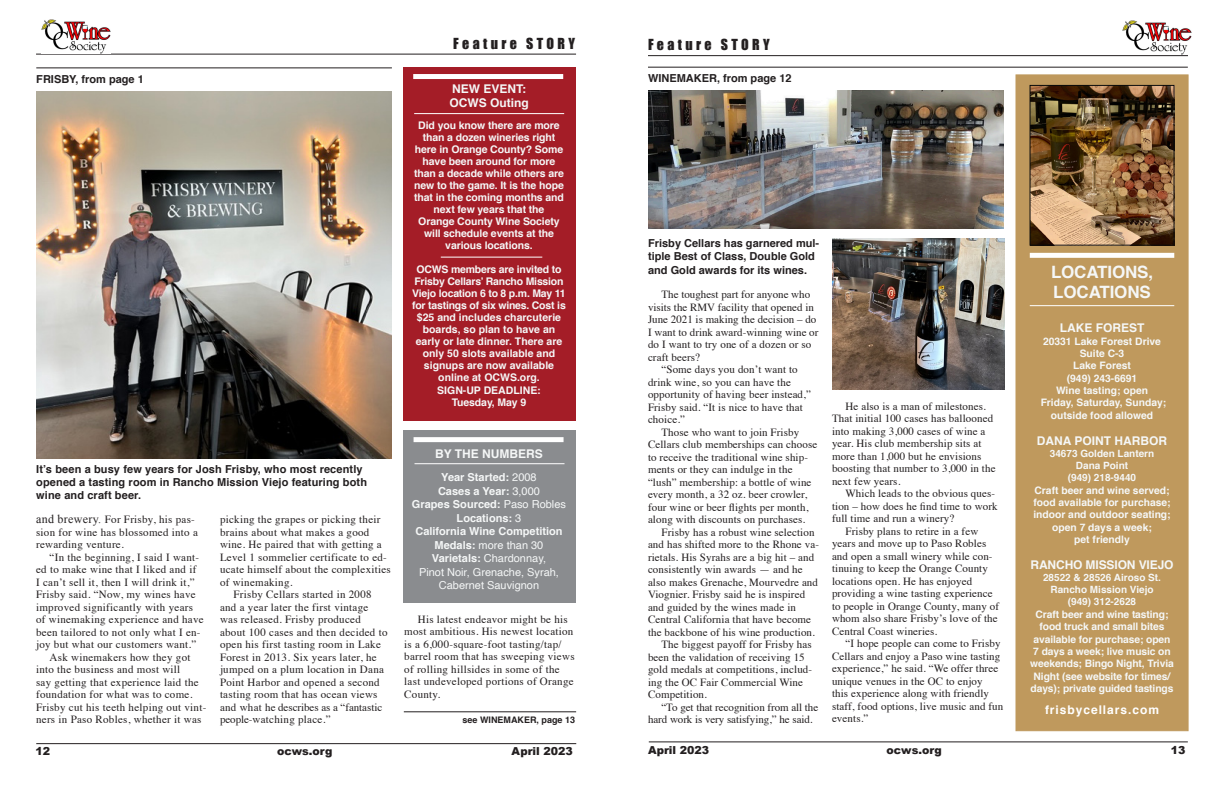
<style>
.page{position:relative;width:1224px;height:792px;background:#fff}
.page>*{position:absolute;margin:0;border:0;box-sizing:border-box;transform-origin:0 0}
.t1{font:700 17px "Helvetica";letter-spacing:-.01em;color:#f5f7f7}
.t2{font:14px "Impact";letter-spacing:.24em;color:#231f20}
.t3{font:700 12px/14.4px "Helvetica";color:#f5f7f7}
.t4{font:700 12px "Helvetica";letter-spacing:.08em;color:#fff}
.t5{font:11px/12.5px "Times";letter-spacing:.01em;color:#231f20}
.t6{font:700 11px/13.2px "Helvetica";letter-spacing:.005em;color:#231f20}
.t7{font:700 11px/13.5px "Helvetica";color:#f5f7f7;text-align:center}
.t8{font:900 11px "Arial";color:#231f20}
.t9{font:700 10.5px/12.1px "Helvetica";letter-spacing:-.01em;color:#f5f7f7;text-align:center}
.t10{font:700 10.3px/12.4px "Helvetica";color:#f5f7f7;text-align:center}
.t11{font:700 10px "Helvetica";color:#f5f7f7}
.t12{font:700 9px "Helvetica";color:#231f20}
.s1{font-family:"Times New Roman";font-size:12px}
.s2{font-weight:400}
</style>
<div class="page">
<hr style="left:648px;top:55px;width:540px;height:1px;background:#231f20">
<img style="left:1122px;top:21px;width:70px;height:34px">
<hr style="left:36px;top:54px;width:540px;height:1px;background:#231f20">
<img style="left:41px;top:19px;width:69px;height:34px">
<hr style="left:36px;top:743px;width:540px;height:1px;background:#231f20">
<hr style="left:649px;top:742px;width:539px;height:1px;background:#231f20">
<img style="left:832px;top:239px;width:172px;height:150px">
<hr style="left:36px;top:68px;width:356px;height:1px;background:#231f20">
<img style="left:36px;top:91px;width:356px;height:368px">
<div style="left:403px;top:430px;width:172px;height:172px;background:#8a8c8f"></div>
<hr style="left:415px;top:463px;width:150px;height:1px;background:#fff">
<div style="left:414px;top:437px;width:150px;height:5px;background:#fff"></div>
<hr style="left:404px;top:712px;width:172px;height:1px;background:#231f20">
<hr style="left:648px;top:67px;width:540px;height:1px;background:#231f20">
<div style="left:1016px;top:74px;width:173px;height:657px;background:#bf995d;border:1px solid #bf995d"></div>
<img style="left:1032px;top:87px;width:140px;height:156px">
<div style="left:1030px;top:85px;width:144px;height:160px;border:1px solid #0a0b0b"></div>
<img style="left:648px;top:90px;width:356px;height:139px">
<div style="left:403px;top:67px;width:172px;height:353px;background:#a41d27"></div>
<hr style="left:414px;top:113px;width:150px;height:1px;background:#fff">
<div style="left:413px;top:74px;width:150px;height:5px;background:#fff"></div>
<div style="left:1030px;top:253px;width:144px;height:5px;background:#fff"></div>
<hr style="left:1030px;top:305px;width:144px;height:1px;background:#fff">
<hr style="left:441px;top:257px;width:101px;height:1px;background:#fff">
<p class="t6" style="left:36px;top:73px;width:109px">FRISBY, from page 1</p>
<p class="t6" style="left:36px;top:463px;width:332px">It’s been a busy few years for Josh Frisby, who most recently opened a tasting room in Rancho Mission Viejo featuring both wine and craft beer.</p>
<p class="t5" style="left:220px;top:512px;width:172px">picking the grapes or picking their brains about what makes a good wine. He paired that with getting a<br>Level 1 sommelier certificate to ed&shy;ucate himself about the complexities of winemaking.</p>
<p class="t5" style="left:220px;top:587px;width:169px;text-indent:14px">Frisby Cellars started in 2008 and a year later the first vintage was released. Frisby produced about 100 cases and then decided to open his first tasting room in Lake<br>Forest in 2013. Six years later, he jumped on a plum location in Dana<br>Point Harbor and opened a second tasting room that has ocean views and what he describes as a “fantastic people-watching place.”</p>
<p class="t5" style="left:36px;top:512px;width:163px"><span class="s1">and brewery.</span> For Frisby, his pas&shy;sion for wine has blossomed into a rewarding venture.</p>
<p class="t5" style="left:36px;top:550px;width:169px;text-indent:14px">“In the beginning, I said I want&shy;ed to make wine that I liked and if<br>I can’t sell it, then I will drink it,” Frisby said. “Now, my wines have improved significantly with years of winemaking experience and have been tailored to not only what I en&shy;joy but what our customers want.”</p>
<p class="t5" style="left:36px;top:650px;width:172px;text-indent:14px">Ask winemakers how they got into the business and most will<br>say getting that experience laid the foundation for what was to come.<br>Frisby cut his teeth helping out vint&shy;ners in Paso Robles, whether it was</p>
<p class="t2" style="left:453px;top:33px;width:123px">Feature STORY</p>
<p class="t2" style="left:648px;top:34px;width:123px">Feature STORY</p>
<p class="t6" style="left:648px;top:72px;width:145px">WINEMAKER, from page 12</p>
<p class="t3" style="left:449px;top:82px;width:81px">NEW EVENT:<br>OCWS Outing</p>
<p class="t9" style="left:414px;top:120px;width:151px">Did you know there are more than a dozen wineries right here in Orange County? Some have been around for more than a decade while others are new to the game. It is the hope that in the coming months and next few years that the<br>Orange County Wine Society will schedule events at the various locations.</p>
<p class="t9" style="left:412px;top:264px;width:155px">OCWS members are invited to<br>Frisby Cellars’ Rancho Mission<br>Viejo location 6 to 8 p.m. May 11 for tastings of six wines. Cost is $25 and includes charcuterie boards, so plan to have an early or late dinner. There are only 50 slots available and signups are now available online at OCWS.org.<br>SIGN-UP DEADLINE:<br>Tuesday, May 9</p>
<p class="t1" style="left:1051px;top:258px;width:104px">LOCATIONS,</p>
<p class="t6" style="left:648px;top:237px;width:173px">Frisby Cellars has garnered mul&shy;tiple Best of Class, Double Gold and Gold awards for its wines.</p>
<p class="t1" style="left:1053px;top:278px;width:99px">LOCATIONS</p>
<p class="t3" style="left:1060px;top:321px;width:86px">LAKE FOREST</p>
<p class="t10" style="left:1043px;top:335px;width:119px">20331 Lake Forest Drive</p>
<p class="t10" style="left:1080px;top:347px;width:46px">Suite C-3</p>
<p class="t10" style="left:1073px;top:360px;width:59px">Lake Forest</p>
<p class="t10" style="left:1067px;top:372px;width:72px">(949) 243-6691</p>
<p class="t10" style="left:1056px;top:384px;width:94px">Wine tasting; open</p>
<p class="t10" style="left:1041px;top:397px;width:127px">Friday, Saturday, Sunday;</p>
<p class="t10" style="left:1051px;top:409px;width:104px">outside food allowed</p>
<p class="t3" style="left:1037px;top:434px;width:132px">DANA POINT HARBOR</p>
<p class="t11" style="left:1050px;top:446px;width:106px">34673 Golden Lantern</p>
<p class="t11" style="left:1076px;top:458px;width:54px">Dana Point</p>
<p class="t11" style="left:1068px;top:470px;width:70px">(949) 218-9440</p>
<p class="t10" style="left:1033px;top:484px;width:139px">Craft beer and wine served; food available for purchase; indoor and outdoor seating; open 7 days a week;</p>
<p class="t10" style="left:1074px;top:533px;width:57px">pet friendly</p>
<p class="t3" style="left:1031px;top:558px;width:145px">RANCHO MISSION VIEJO</p>
<p class="t11" style="left:1043px;top:570px;width:120px">28522 &amp; 28526 Airoso St.</p>
<p class="t11" style="left:1050px;top:582px;width:105px">Rancho Mission Viejo</p>
<p class="t11" style="left:1068px;top:594px;width:70px">(949) 312-2628</p>
<p class="t10" style="left:1030px;top:608px;width:145px">Craft beer and wine tasting; food truck and small bites available for purchase; open<br>7 days a week; live music on weekends; Bingo Night, Trivia<br>Night (see website for times/ days); private guided tastings</p>
<p class="t4" style="left:1045px;top:700px;width:116px">frisbycellars.com</p>
<p class="t5" style="left:648px;top:287px;width:172px;text-indent:14px">The toughest part for anyone who visits the RMV facility that opened in<br>June 2021 is making the decision – do<br>I want to drink award-winning wine or do I want to try one of a dozen or so craft beers?</p>
<p class="t5" style="left:648px;top:362px;width:165px;text-indent:14px">“Some days you don’t want to drink wine, so you can have the opportunity of having beer instead,”<br>Frisby said. “It is nice to have that choice.”</p>
<p class="t5" style="left:648px;top:425px;width:171px;text-indent:14px">Those who want to join Frisby Cellars club memberships can choose to receive the traditional wine ship&shy;ments or they can indulge in the “lush” membership: a bottle of wine every month, a 32 oz. beer crowler, four wine or beer flights per month, along with discounts on purchases.</p>
<p class="t5" style="left:648px;top:525px;width:173px;text-indent:14px">Frisby has a robust wine selection and has shifted more to the Rhone va&shy;rietals. His Syrahs are a big hit – and consistently win awards — and he also makes Grenache, Mourvedre and Viognier. Frisby said he is inspired and guided by the wines made in Central California that have become the backbone of his wine production.</p>
<p class="t5" style="left:648px;top:637px;width:166px;text-indent:14px">The biggest payoff for Frisby has been the validation of receiving 15 gold medals at competitions, includ&shy;ing the OC Fair Commercial Wine<br>Competition.</p>
<p class="t5" style="left:648px;top:700px;width:172px;text-indent:14px">“To get that recognition from all the hard work is very satisfying,” he said.</p>
<p class="t5" style="left:832px;top:399px;width:165px;text-indent:14px">He also is a man of milestones.<br>That initial 100 cases has ballooned into making 3,000 cases of wine a year. His club membership sits at more than 1,000 but he envisions boosting that number to 3,000 in the next few years.</p>
<p class="t5" style="left:832px;top:487px;width:167px;text-indent:14px">Which leads to the obvious ques&shy;tion – how does he find time to work full time and run a winery?</p>
<p class="t5" style="left:832px;top:524px;width:169px;text-indent:14px">Frisby plans to retire in a few years and move up to Paso Robles and open a small winery while con&shy;tinuing to keep the Orange County locations open. He has enjoyed providing a wine tasting experience to people in Orange County, many of whom also share Frisby’s love of the<br>Central Coast wineries.</p>
<p class="t5" style="left:832px;top:637px;width:173px;text-indent:14px">“I hope people can come to Frisby<br>Cellars and enjoy a Paso wine tasting experience,” he said. “We offer three unique venues in the OC to enjoy<br>this experience along with friendly staff, food options, live music and fun events.”</p>
<p class="t3" style="left:435px;top:446px;width:109px">BY THE NUMBERS</p>
<p class="t7" style="left:412px;top:471px;width:156px">Year Started: <span class="s2">2008<br></span>Cases a Year: <span class="s2">3,000<br></span>Grapes Sourced: <span class="s2">Paso Robles<br></span>Locations: <span class="s2">3<br></span>California Wine Competition<br>Medals: <span class="s2">more than 30<br></span>Varietals: <span class="s2">Chardonnay,<br>Pinot Noir, Grenache, Syrah,<br>Cabernet Sauvignon</span></p>
<p class="t5" style="left:404px;top:612px;width:172px;text-indent:14px">His latest endeavor might be his most ambitious. His newest location is a 6,000-square-foot tasting/tap/ barrel room that has sweeping views of rolling hillsides in some of the last undeveloped portions of Orange<br>County.</p>
<p class="t12" style="left:463px;top:713px;width:114px">see WINEMAKER, page 13</p>
<p class="t8" style="left:36px;top:743px;width:16px">12</p>
<p class="t8" style="left:277px;top:743px;width:57px">ocws.org</p>
<p class="t8" style="left:512px;top:743px;width:63px">April 2023</p>
<p class="t8" style="left:648px;top:742px;width:63px">April 2023</p>
<p class="t8" style="left:887px;top:742px;width:57px">ocws.org</p>
<p class="t8" style="left:1171px;top:742px;width:16px">13</p>
</div>
